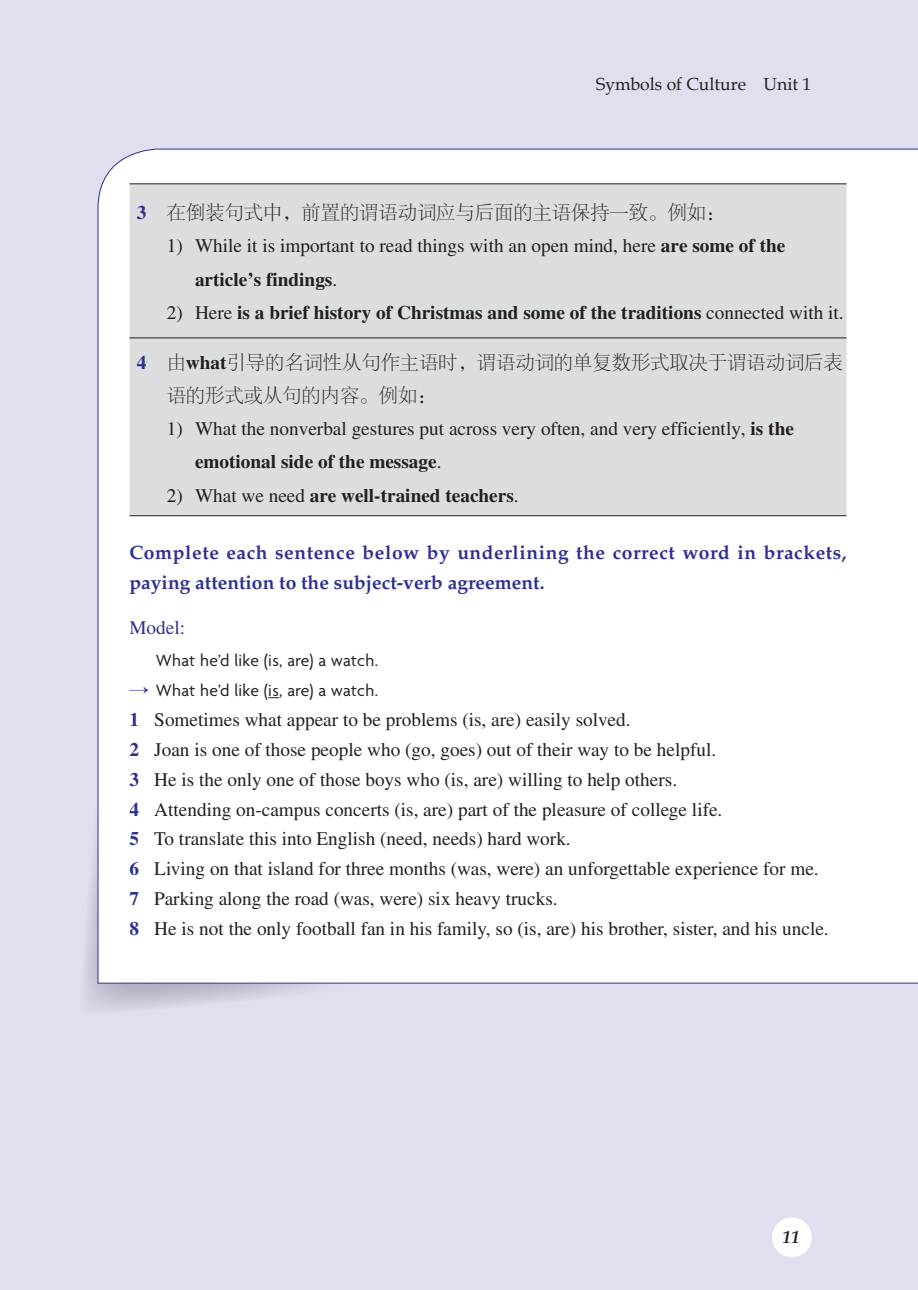
<style>
.page{position:relative;width:918px;height:1290px;background:#e0dfef}
.page>*{position:absolute;margin:0;border:0;box-sizing:border-box;transform-origin:0 0}
._1XX选择题{font:19.25px "Times LT Std";color:#231f20}
.白底表文{font:19.25px/33.2px "Times LT Std";color:#231f20}
.白底表文-2{font:700 19.25px "Times LT Std";color:#231f20}
.线下小标{font:700 19.25px/29.8px "Palatino LT Std";letter-spacing:.03em;color:#2e3092}
.白底表文-3{font:19.25px/33.2px "FZSYK GBK1 0";color:#231f20}
.白底-Key{font:19.25px "Times LT Std";color:#2e3092}
.白底-答案{font:17.5px "Agenda";letter-spacing:.02em;color:#231f20}
.t1{font:17.5px "Book Antiqua";color:#231f20}
.t2{font:italic 700 17.5px "Book Antiqua";color:#231f20}
.s1{font-family:"Times LT Std";font-weight:700;color:#2e3092}
.s2{font-weight:700}
.s3{font-weight:400}
.s4{font-family:"Times LT Std";font-weight:700}
.s5{font-family:"FZSYK GBK1 0";font-size:19.25px;color:#2e3092}
.s6{font-weight:700;color:#2e3092}
</style>
<div class="page">
<svg style="left:85px;top:844px;width:279px;height:165px"></svg>
<div style="left:97px;top:149px;width:821px;height:834px;background:#fff"></div>
<div style="left:129px;top:184px;width:717px;height:331px;background:#dcdddf"></div>
<hr style="left:129px;top:183px;width:717px;height:1px;background:#231f20">
<hr style="left:129px;top:338px;width:717px;height:1px;background:#231f20">
<hr style="left:129px;top:515px;width:717px;height:1px;background:#231f20">
<div style="left:772px;top:1217px;width:40px;height:40px;background:#fff;border-radius:50%"></div>
<p class="t1" style="left:596px;top:72px;width:217px">Symbols of Culture Unit 1</p>
<p class="白底表文-3" style="left:137px;top:196px;width:590px"><span class="s1">3</span> 在倒装句式中，前置的谓语动词应与后面的主语保持一致。例如：</p>
<p class="白底表文" style="left:195px;top:229px;width:592px;text-indent:-28px">1) While it is important to read things with an open mind, here <span class="s2">are some of the article’s findings</span>.</p>
<p class="白底表文-2" style="left:167px;top:301px;width:678px"><span class="s3">2) Here</span> is a brief history of Christmas and some of the traditions <span class="s3">connected with it.</span></p>
<p class="白底表文-3" style="left:167px;top:346px;width:677px;text-indent:-30px"><span class="s1">4</span> 由<span class="s4">what</span>引导的名词性从句作主语时，谓语动词的单复数形式取决于谓语动词后表语的形式或从句的内容。例如：</p>
<p class="白底表文" style="left:195px;top:412px;width:600px;text-indent:-28px">1) What the nonverbal gestures put across very often, and very efficiently, <span class="s2">is the emotional side of the message</span>.</p>
<p class="白底表文-2" style="left:167px;top:483px;width:353px"><span class="s3">2) What we need</span> are well-trained teachers<span class="s3">.</span></p>
<p class="线下小标" style="left:129px;top:538px;width:719px">Complete each sentence below by underlining the correct word in brackets, paying attention to the subject-verb agreement.</p>
<p class="白底-Key" style="left:129px;top:616px;width:57px">Model:</p>
<p class="白底-答案" style="left:156px;top:651px;width:224px">What he’d like (is, are) a watch.</p>
<p class="白底-答案" style="left:129px;top:681px;width:250px"><span class="s5">→</span> What he’d like (is, are) a watch.</p>
<p class="_1XX选择题" style="left:129px;top:709px;width:502px"><span class="s6">1</span> Sometimes what appear to be problems (is, are) easily solved.</p>
<p class="_1XX选择题" style="left:129px;top:739px;width:588px"><span class="s6">2</span> Joan is one of those people who (go, goes) out of their way to be helpful.</p>
<p class="_1XX选择题" style="left:129px;top:768px;width:549px"><span class="s6">3</span> He is the only one of those boys who (is, are) willing to help others.</p>
<p class="_1XX选择题" style="left:129px;top:798px;width:594px"><span class="s6">4</span> Attending on-campus concerts (is, are) part of the pleasure of college life.</p>
<p class="_1XX选择题" style="left:129px;top:828px;width:443px"><span class="s6">5</span> To translate this into English (need, needs) hard work.</p>
<p class="_1XX选择题" style="left:129px;top:858px;width:691px"><span class="s6">6</span> Living on that island for three months (was, were) an unforgettable experience for me.</p>
<p class="_1XX选择题" style="left:129px;top:887px;width:430px"><span class="s6">7</span> Parking along the road (was, were) six heavy trucks.</p>
<p class="_1XX选择题" style="left:129px;top:917px;width:701px"><span class="s6">8</span> He is not the only football fan in his family, so (is, are) his brother, sister, and his uncle.</p>
<p class="t2" style="left:782px;top:1225px;width:19px">11</p>
</div>
